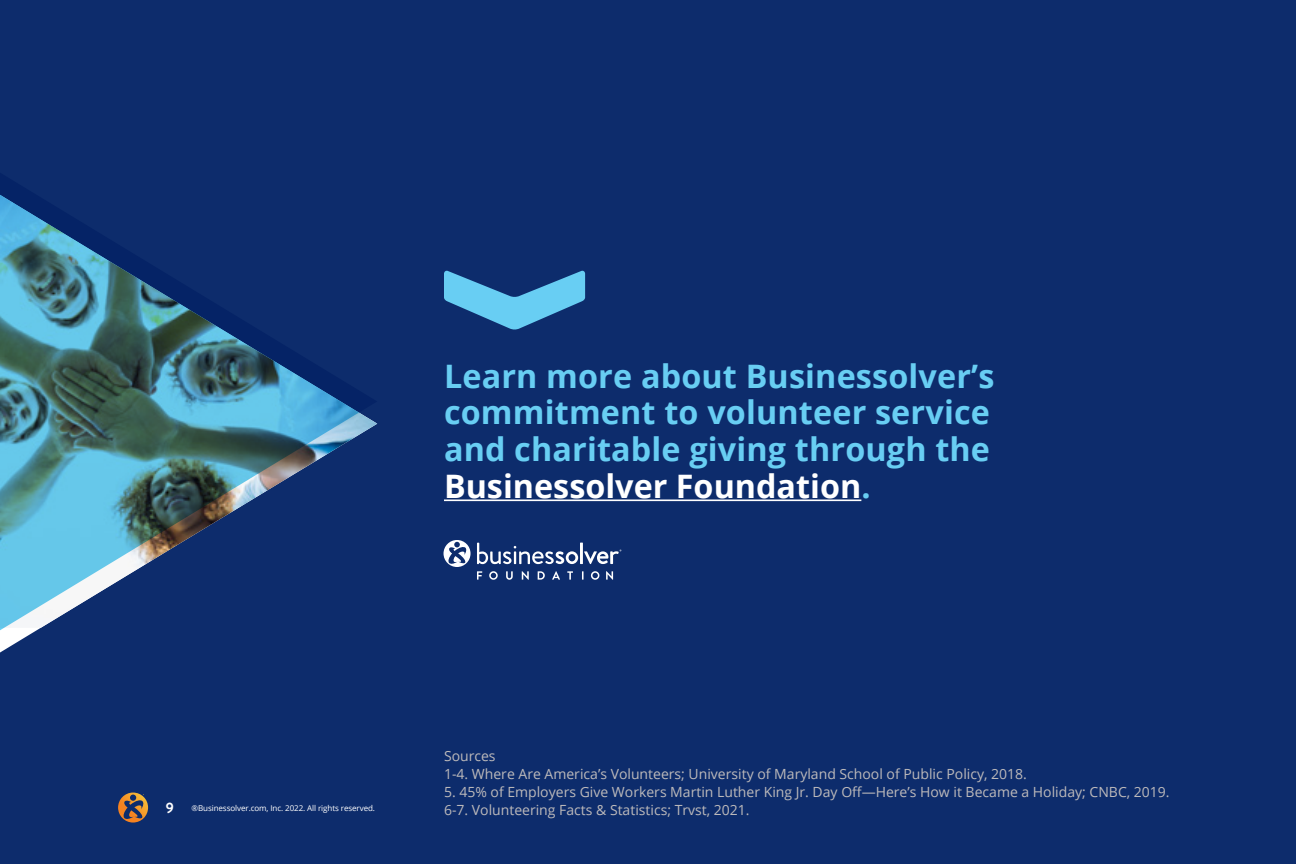
<style>
.page{position:relative;width:1296px;height:864px;background:#0d2c6c}
.page>*{position:absolute;margin:0;border:0;box-sizing:border-box;transform-origin:0 0}
.t1{font:700 32.4px/36.8px "Open Sans";letter-spacing:.005em;color:#68cef3}
.t2{font:700 15px "Brandon Grotesque";color:#fff}
.t3{font:14px/18px "Open Sans";color:#bdbabb}
.t4{font:8px "Open Sans";letter-spacing:-.01em;color:#fff}
.s1{color:#fff}
</style>
<div class="page">
<svg style="left:444px;top:270px;width:141px;height:60px"></svg>
<svg style="left:0;top:195px;width:377px;height:458px"></svg>
<hr style="left:444px;top:500px;width:417px;height:1px;background:#fff">
<svg style="left:477px;top:543px;width:101px;height:21px"></svg>
<hr style="left:580px;top:543px;width:3px;height:21px;background:#fff">
<svg style="left:444px;top:540px;width:27px;height:27px"></svg>
<svg style="left:477px;top:571px;width:5px;height:9px"></svg>
<svg style="left:489px;top:571px;width:9px;height:9px"></svg>
<svg style="left:506px;top:571px;width:7px;height:9px"></svg>
<svg style="left:522px;top:571px;width:7px;height:9px"></svg>
<svg style="left:538px;top:571px;width:7px;height:9px"></svg>
<svg style="left:552px;top:571px;width:8px;height:9px"></svg>
<svg style="left:567px;top:571px;width:6px;height:9px"></svg>
<svg style="left:582px;top:571px;width:2px;height:9px"></svg>
<svg style="left:591px;top:571px;width:8px;height:9px"></svg>
<svg style="left:606px;top:571px;width:7px;height:9px"></svg>
<svg style="left:584px;top:550px;width:37px;height:14px"></svg>
<svg style="left:118px;top:793px;width:30px;height:30px"></svg>
<h1 class="t1" style="left:444px;top:357px;width:552px">Learn more about Businessolver’s commitment to volunteer service and charitable giving through the<br><span class="s1">Businessolver Foundation</span>.</h1>
<p class="t3" style="left:444px;top:746px;width:584px">Sources<br>1-4. Where Are America’s Volunteers; University of Maryland School of Public Policy, 2018.</p>
<p class="t3" style="left:444px;top:782px;width:727px">5. 45% of Employers Give Workers Martin Luther King Jr. Day Off—Here’s How it Became a Holiday; CNBC, 2019.</p>
<p class="t2" style="left:166px;top:798px;width:10px">9</p>
<p class="t3" style="left:444px;top:800px;width:307px">6-7. Volunteering Facts &amp; Statistics; Trvst, 2021.</p>
<p class="t4" style="left:192px;top:803px;width:185px">®Businessolver.com, Inc. 2022. All rights reserved.</p>
</div>
